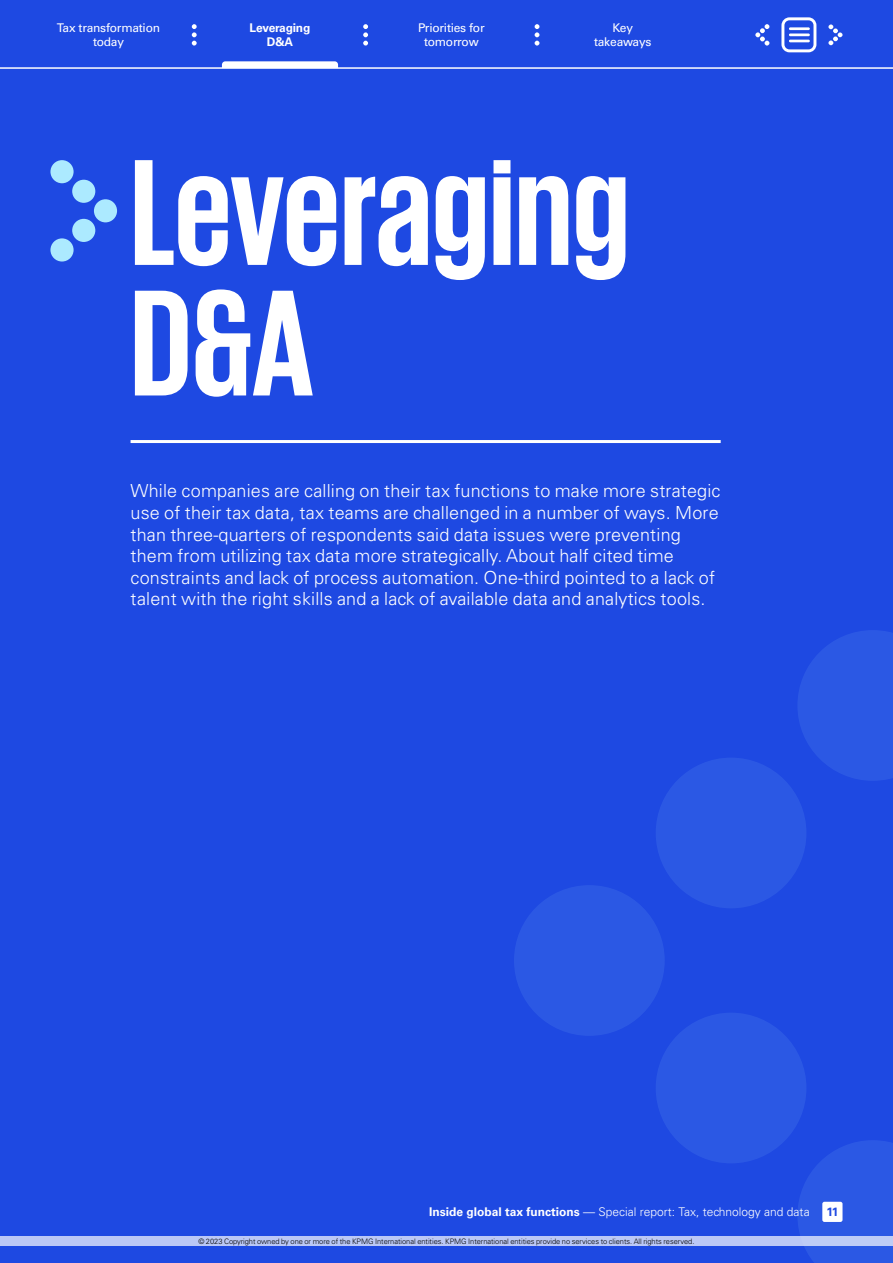
<style>
.page{position:relative;width:893px;height:1263px;background:#1e49e2}
.page>*{position:absolute;margin:0;border:0;box-sizing:border-box;transform-origin:0 0}
.t1{font:700 154.5px/130.5px "KPMG";color:#fff}
.t2{font:300 18px/21.6px "Univers LT Std";letter-spacing:.01em;color:#fff}
.t3{font:300 12px "Univers LT Std";color:#fff}
.t4{font:12px/14.4px "Univers LT Std";letter-spacing:-.02em;color:#fff;text-align:center}
.t5{font:700 12px/14.4px "Univers LT Std";letter-spacing:-.02em;color:#fff;text-align:center}
.t6{font:700 12px "Univers LT Std";color:#1e49e2}
.t7{font:300 7.5px "Univers LT Std";letter-spacing:-.005em;color:#000}
.s1{font-weight:700}
</style>
<div class="page">
<div style="left:50px;top:160px;width:24px;height:23px;background:#aceaff;border-radius:50%"></div>
<div style="left:72px;top:180px;width:23px;height:23px;background:#aceaff;border-radius:50%"></div>
<div style="left:94px;top:199px;width:23px;height:23px;background:#aceaff;border-radius:50%"></div>
<div style="left:50px;top:238px;width:24px;height:23px;background:#aceaff;border-radius:50%"></div>
<div style="left:72px;top:219px;width:23px;height:23px;background:#aceaff;border-radius:50%"></div>
<svg style="left:798px;top:1140px;width:95px;height:123px"></svg>
<div style="left:656px;top:1013px;width:150px;height:150px;background:#2b58e4;border-radius:50%"></div>
<div style="left:514px;top:885px;width:151px;height:151px;background:#2b58e4;border-radius:50%"></div>
<svg style="left:798px;top:630px;width:95px;height:151px"></svg>
<div style="left:656px;top:758px;width:150px;height:150px;background:#2b58e4;border-radius:50%"></div>
<svg style="left:222px;top:61px;width:116px;height:6px"></svg>
<hr style="left:131px;top:440px;width:590px;height:3px;background:#fff">
<div style="left:822px;top:1202px;width:20px;height:20px;background:#fff;border-radius:2px"></div>
<hr style="left:0;top:67px;width:893px;height:2px;background:#fff">
<svg style="left:781px;top:17px;width:35px;height:35px"></svg>
<hr style="left:789px;top:27px;width:21px;height:3px;background:#fff">
<hr style="left:789px;top:34px;width:21px;height:2px;background:#fff">
<hr style="left:789px;top:40px;width:21px;height:2px;background:#fff">
<svg style="left:755px;top:24px;width:14px;height:22px"></svg>
<svg style="left:828px;top:25px;width:14px;height:20px"></svg>
<svg style="left:192px;top:24px;width:5px;height:22px"></svg>
<svg style="left:363px;top:24px;width:5px;height:22px"></svg>
<svg style="left:535px;top:24px;width:4px;height:22px"></svg>
<div style="left:0;top:1236px;width:893px;height:10px;background:#bbc8f6"></div>
<p class="t4" style="left:57px;top:21px;width:105px">Tax transformation today</p>
<p class="t4" style="left:418px;top:21px;width:68px">Priorities for tomorrow</p>
<p class="t4" style="left:594px;top:21px;width:59px">Key takeaways</p>
<p class="t5" style="left:250px;top:21px;width:62px">Leveraging<br>D&amp;A</p>
<h1 class="t1" style="left:131px;top:143px;width:501px">Leveraging<br>D&amp;A</h1>
<p class="t2" style="left:131px;top:480px;width:592px">While companies are calling on their tax functions to make more strategic use of their tax data, tax teams are challenged in a number of ways. More than three-quarters of respondents said data issues were preventing them from utilizing tax data more strategically. About half cited time constraints and lack of process automation. One-third pointed to a lack of talent with the right skills and a lack of available data and analytics tools.</p>
<p class="t3" style="left:429px;top:1205px;width:382px"><span class="s1">Inside global tax functions</span> — Special report: Tax, technology and data</p>
<p class="t6" style="left:826px;top:1205px;width:14px">11</p>
<p class="t7" style="left:198px;top:1236px;width:498px">© 2023 Copyright owned by one or more of the KPMG International entities. KPMG International entities provide no services to clients. All rights reserved.</p>
</div>
